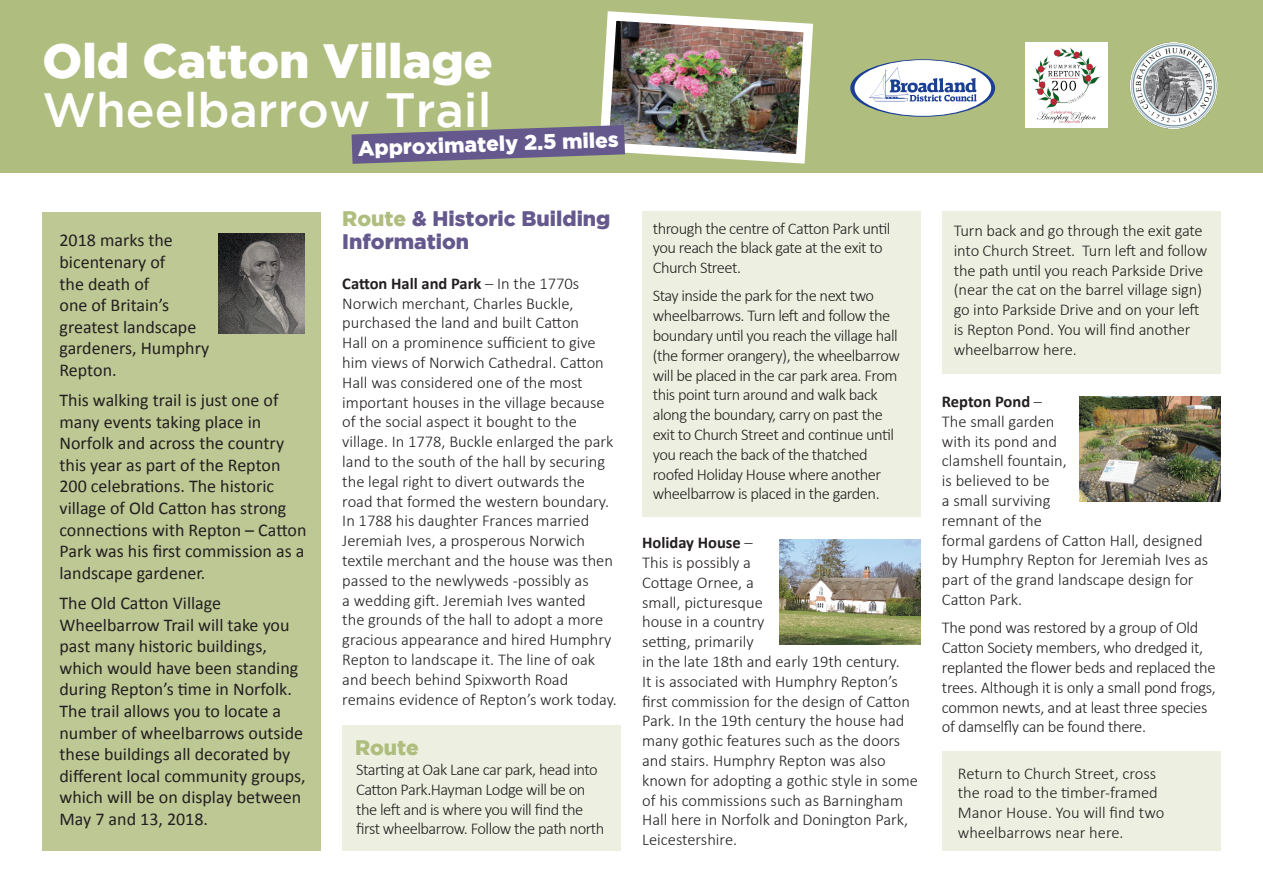
<style>
.page{position:relative;width:1263px;height:893px;background:#fff}
.page>*{position:absolute;margin:0;border:0;box-sizing:border-box;transform-origin:0 0}
.t1{font:900 48px "Gotham";color:#fff}
.t2{font:500 48px "Gotham";color:#fff}
.t3{font:900 21px/22.5px "Gotham";color:#64588d}
.t4{font:900 21px "Gotham";color:#fff}
.t5{font:900 21px "Gotham";color:#afbd7e}
.t6{font:18px/21.6px "Calibri";color:#231f20}
.t7{font:300 16.5px/19.8px "Calibri";letter-spacing:-.005em;color:#231f20}
.t8{font:300 16.5px/19.8px "Calibri";letter-spacing:-.03em;color:#231f20}
.s1{color:#afbd7e}
.s2{font-weight:700}
</style>
<div class="page">
<div style="left:0;top:0;width:1263px;height:173px;background:#afbd7e"></div>
<svg style="left:850px;top:59px;width:145px;height:58px"></svg>
<img style="left:1130px;top:43px;width:88px;height:86px">
<img style="left:1025px;top:43px;width:82px;height:84px">
<div style="left:43px;top:212px;width:278px;height:638px;background:#bec894"></div>
<img style="left:218px;top:233px;width:87px;height:101px">
<div style="left:342px;top:725px;width:279px;height:125px;background:#edf0e0"></div>
<div style="left:942px;top:211px;width:278px;height:162px;background:#edf0e0"></div>
<div style="left:942px;top:751px;width:278px;height:99px;background:#edf0e0"></div>
<div style="left:642px;top:211px;width:279px;height:305px;background:#edf0e0"></div>
<img style="left:351px;top:11px;width:463px;height:153px">
<img style="left:779px;top:539px;width:142px;height:106px">
<img style="left:1079px;top:396px;width:141px;height:106px">
<p class="t1" style="left:43px;top:33px;width:452px">Old Catton Village</p>
<p class="t2" style="left:43px;top:83px;width:450px">Wheelbarrow Trail</p>
<p class="t6" style="left:60px;top:229px;width:151px">2018 marks the bicentenary of<br>the death of<br>one of Britain’s greatest landscape gardeners, Humphry<br>Repton.</p>
<p class="t6" style="left:60px;top:388px;width:249px">This walking trail is just one of many events taking place in<br>Norfolk and across the country this year as part of the Repton<br>200 celebrations. The historic village of Old Catton has strong connections with Repton – Catton<br>Park was his first commission as a landscape gardener.</p>
<p class="t6" style="left:60px;top:591px;width:248px">The Old Catton Village<br>Wheelbarrow Trail will take you past many historic buildings, which would have been standing during Repton’s time in Norfolk.<br>The trail allows you to locate a number of wheelbarrows outside these buildings all decorated by different local community groups, which will be on display between<br>May 7 and 13, 2018.</p>
<p class="t4" style="left:358px;top:136px;width:262px;rotate:-2deg">Approximately 2.5 miles</p>
<p class="t3" style="left:342px;top:207px;width:270px"><span class="s1">Route</span> &amp; Historic Building<br>Information</p>
<p class="t7" style="left:342px;top:273px;width:276px"><span class="s2">Catton Hall and Park</span> – In the 1770s Norwich merchant, Charles Buckle, purchased the land and built Catton<br>Hall on a prominence sufficient to give him views of Norwich Cathedral. Catton Hall was considered one of the most important houses in the village because of the social aspect it bought to the village. In 1778, Buckle enlarged the park land to the south of the hall by securing the legal right to divert outwards the road that formed the western boundary.<br>In 1788 his daughter Frances married Jeremiah Ives, a prosperous Norwich textile merchant and the house was then passed to the newlyweds -possibly as<br>a wedding gift. Jeremiah Ives wanted<br>the grounds of the hall to adopt a more gracious appearance and hired Humphry Repton to landscape it. The line of oak and beech behind Spixworth Road remains evidence of Repton’s work today.</p>
<p class="t5" style="left:355px;top:736px;width:65px">Route</p>
<p class="t8" style="left:356px;top:759px;width:250px">Starting at Oak Lane car park, head into Catton Park.Hayman Lodge will be on the left and is where you will find the first wheelbarrow. Follow the path north</p>
<p class="t8" style="left:653px;top:217px;width:239px">through the centre of Catton Park until you reach the black gate at the exit to<br>Church Street.</p>
<p class="t8" style="left:653px;top:285px;width:249px">Stay inside the park for the next two wheelbarrows. Turn left and follow the boundary until you reach the village hall (the former orangery), the wheelbarrow will be placed in the car park area. From this point turn around and walk back along the boundary, carry on past the exit to Church Street and continue until you reach the back of the thatched roofed Holiday House where another wheelbarrow is placed in the garden.</p>
<p class="t7" style="left:642px;top:532px;width:277px"><span class="s2">Holiday House</span> –<br>This is possibly a<br>Cottage Ornee, a<br>small, picturesque<br>house in a country<br>setting, primarily<br>in the late 18th and early 19th century.<br>It is associated with Humphry Repton’s first commission for the design of Catton<br>Park. In the 19th century the house had many gothic features such as the doors and stairs. Humphry Repton was also known for adopting a gothic style in some of his commissions such as Barningham<br>Hall here in Norfolk and Donington Park,<br>Leicestershire.</p>
<p class="t7" style="left:954px;top:220px;width:255px">Turn back and go through the exit gate into Church Street. Turn left and follow the path until you reach Parkside Drive (near the cat on the barrel village sign) go into Parkside Drive and on your left is Repton Pond. You will find another wheelbarrow here.</p>
<p class="t7" style="left:942px;top:391px;width:268px"><span class="s2">Repton Pond</span> –<br>The small garden<br>with its pond and<br>clamshell fountain,<br>is believed to be<br>a small surviving<br>remnant of the<br>formal gardens of Catton Hall, designed by Humphry Repton for Jeremiah Ives as part of the grand landscape design for<br>Catton Park.</p>
<p class="t7" style="left:942px;top:617px;width:275px">The pond was restored by a group of Old Catton Society members, who dredged it, replanted the flower beds and replaced the trees. Although it is only a small pond frogs, common newts, and at least three species of damselfly can be found there.</p>
<p class="t7" style="left:958px;top:762px;width:208px">Return to Church Street, cross the road to the timber-framed<br>Manor House. You will find two wheelbarrows near here.</p>
</div>
